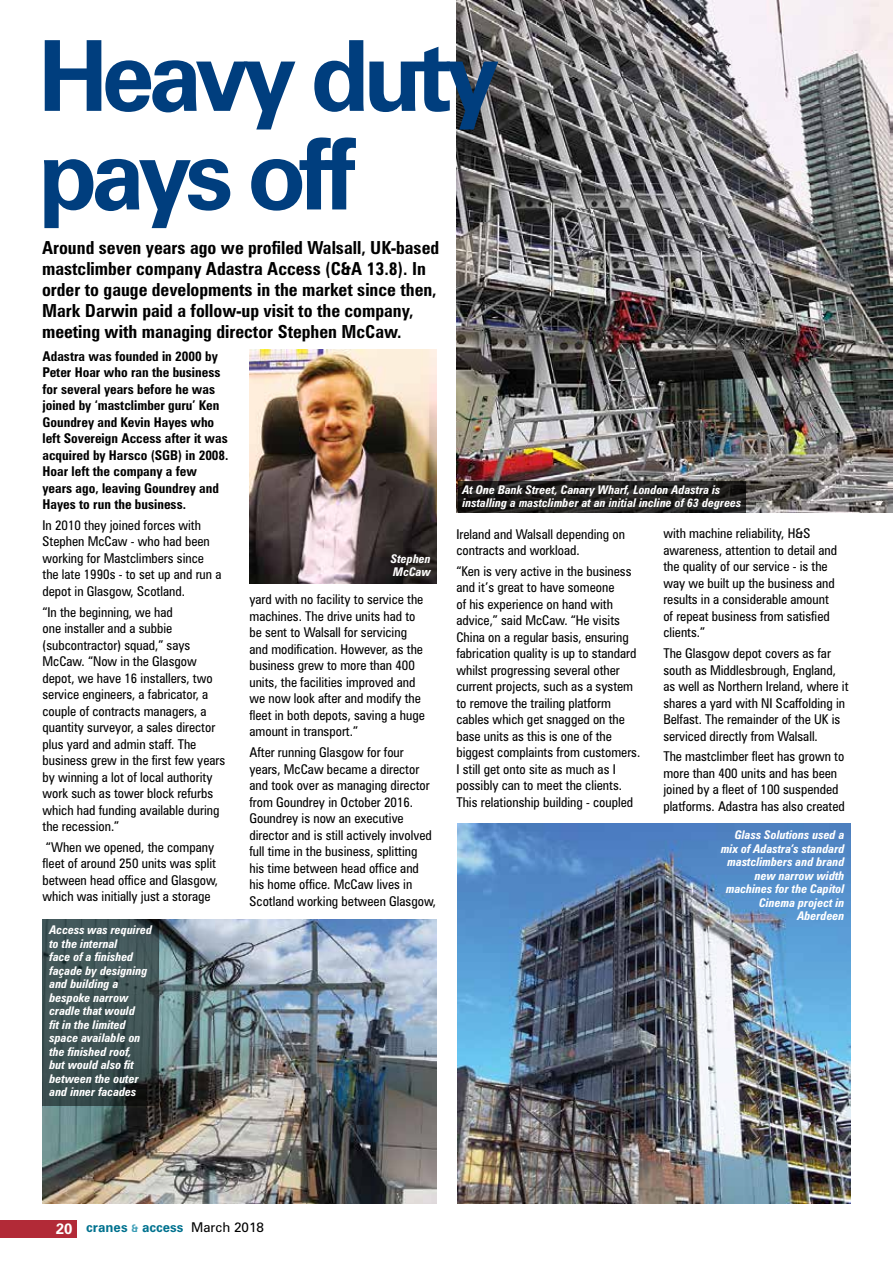
<style>
.page{position:relative;width:893px;height:1263px;background:#fff}
.page>*{position:absolute;margin:0;border:0;box-sizing:border-box;transform-origin:0 0}
.t1{font:700 98.25px/98.6px "Zurich BT";letter-spacing:-.07em;color:#003e7e}
.t2{font:700 condensed 18px/21px "Zurich BT";color:#000}
.t3{font:condensed 13.5px/16.5px "Zurich BT";color:#000}
.t4{font:700 condensed 13.5px/16.5px "Zurich BT";color:#000}
.t5{font:700 13.5px "Zurich BT";color:#00728f}
.t6{font:italic 700 condensed 12px/13.5px "Zurich BT";color:#fff}
.s1{font-size:15px;color:#fff}
.s2{font-size:10.5px;color:#3c9db6}
.s3{font-weight:400;color:#000}
</style>
<div class="page">
<img style="left:456px;top:0;width:437px;height:512px">
<div style="left:0;top:1220px;width:77px;height:17px;background:#b22a37"></div>
<img style="left:249px;top:350px;width:188px;height:233px">
<img style="left:43px;top:919px;width:394px;height:284px">
<img style="left:458px;top:824px;width:392px;height:379px">
<svg style="left:458px;top:480px;width:288px;height:32px;background:#232120"></svg>
<svg style="left:43px;top:919px;width:116px;height:186px;background:#3b4e50"></svg>
<h1 class="t1" style="left:38px;top:26px;width:463px">Heavy duty pays off</h1>
<p class="t2" style="left:42px;top:237px;width:399px">Around seven years ago we profiled Walsall, UK-based mastclimber company Adastra Access (C&amp;A 13.8). In order to gauge developments in the market since then, Mark Darwin paid a follow-up visit to the company, meeting with managing director Stephen McCaw.</p>
<p class="t4" style="left:43px;top:347px;width:188px">Adastra was founded in 2000 by<br>Peter Hoar who ran the business for several years before he was joined by ‘mastclimber guru’ Ken<br>Goundrey and Kevin Hayes who left Sovereign Access after it was acquired by Harsco (SGB) in 2008.<br>Hoar left the company a few years ago, leaving Goundrey and<br>Hayes to run the business.</p>
<p class="t3" style="left:43px;top:517px;width:180px">In 2010 they joined forces with<br>Stephen McCaw - who had been working for Mastclimbers since the late 1990s - to set up and run a depot in Glasgow, Scotland.</p>
<p class="t3" style="left:43px;top:603px;width:184px">“In the beginning, we had<br>one installer and a subbie (subcontractor) squad,” says<br>McCaw. “Now in the Glasgow depot, we have 16 installers, two service engineers, a fabricator, a couple of contracts managers, a quantity surveyor, a sales director plus yard and admin staff. The business grew in the first few years by winning a lot of local authority work such as tower block refurbs which had funding available during the recession.”</p>
<p class="t3" style="left:43px;top:839px;width:177px">“When we opened, the company fleet of around 250 units was split between head office and Glasgow, which was initially just a storage</p>
<p class="t6" style="left:50px;top:923px;width:104px">Access was required to the internal<br>face of a finished façade by designing and building a bespoke narrow cradle that would<br>fit in the limited space available on the finished roof,<br>but would also fit between the outer and inner facades</p>
<p class="t6" style="left:391px;top:552px;width:41px">Stephen<br>McCaw</p>
<p class="t3" style="left:249px;top:591px;width:177px">yard with no facility to service the machines. The drive units had to be sent to Walsall for servicing and modification. However, as the business grew to more than 400 units, the facilities improved and we now look after and modify the fleet in both depots, saving a huge amount in transport.”</p>
<p class="t3" style="left:249px;top:744px;width:188px">After running Glasgow for four years, McCaw became a director and took over as managing director from Goundrey in October 2016.<br>Goundrey is now an executive director and is still actively involved full time in the business, splitting<br>his time between head office and his home office. McCaw lives in<br>Scotland working between Glasgow,</p>
<p class="t6" style="left:462px;top:482px;width:281px">At One Bank Street, Canary Wharf, London Adastra is installing a mastclimber at an initial incline of 63 degrees</p>
<p class="t3" style="left:456px;top:525px;width:170px">Ireland and Walsall depending on contracts and workload.</p>
<p class="t3" style="left:456px;top:563px;width:185px">“Ken is very active in the business and it’s great to have someone<br>of his experience on hand with advice,” said McCaw. “He visits China on a regular basis, ensuring fabrication quality is up to standard whilst progressing several other current projects, such as a system to remove the trailing platform cables which get snagged on the base units as this is one of the biggest complaints from customers.<br>I still get onto site as much as I possibly can to meet the clients.<br>This relationship building - coupled</p>
<p class="t3" style="left:663px;top:525px;width:175px">with machine reliability, H&amp;S awareness, attention to detail and the quality of our service - is the way we built up the business and results in a considerable amount of repeat business from satisfied clients.”</p>
<p class="t3" style="left:663px;top:645px;width:187px">The Glasgow depot covers as far south as Middlesbrough, England, as well as Northern Ireland, where it shares a yard with NI Scaffolding in Belfast. The remainder of the UK is serviced directly from Walsall.</p>
<p class="t3" style="left:663px;top:748px;width:183px">The mastclimber fleet has grown to more than 400 units and has been joined by a fleet of 100 suspended platforms. Adastra has also created</p>
<p class="t6" style="left:721px;top:828px;width:125px;text-align:right">Glass Solutions used a mix of Adastra’s standard mastclimbers and brand new narrow width machines for the Capitol<br>Cinema project in<br>Aberdeen</p>
<p class="t5" style="left:56px;top:1219px;width:210px"><span class="s1">20</span> cranes <span class="s2">&amp;</span> access <span class="s3">March 2018</span></p>
</div>
